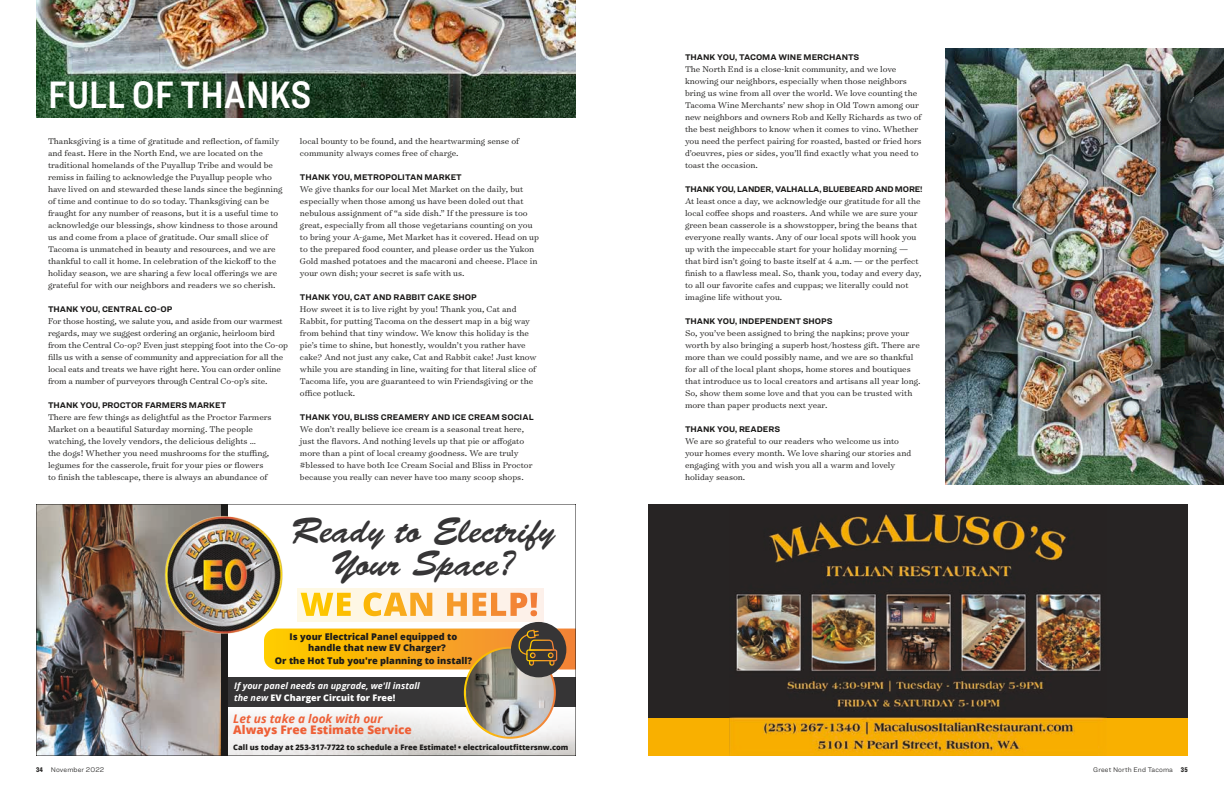
<style>
.page{position:relative;width:1224px;height:792px;background:#fff}
.page>*{position:absolute;margin:0;border:0;box-sizing:border-box;transform-origin:0 0}
.t1{font:39.7px "Ringside Condensed Semi";color:#fff}
.t2{font:35.9px/32.2px "Brush Script Std";color:#363536;text-align:center}
.t3{font:800 11.9px "Open Sans";color:#ee6037}
.t4{font:italic 700 11.9px "Open Sans";color:#ee6037}
.t5{font:300 9.5px/12px "Surveyor Text";color:#1c1b1a}
.t6{font:800 9.3px/11.1px "Open Sans";color:#1c1b1a}
.t7{font:italic 700 9px/11.4px "Open Sans";color:#fff}
.t8{font:700 8.5px "Ringside";color:#1c1b1a}
.t9{font:700 8.5px "Ringside";letter-spacing:-.02em;color:#1c1b1a}
.t10{font:800 7.6px "Open Sans";color:#1c1b1a}
.t11{font:300 7px "Ringside";letter-spacing:.015em;color:#1c1b1a}
.s1{font-weight:800;font-style:normal}
.s2{font-family:"Ringside Compressed";font-weight:900}
</style>
<div class="page">
<img style="left:36px;top:0;width:540px;height:117px">
<div style="left:648px;top:684px;width:540px;height:72px;background:#f9b000"></div>
<div style="left:648px;top:504px;width:540px;height:214px;background:#272424"></div>
<img style="left:729px;top:513px;width:378px;height:242px">
<div style="left:225px;top:677px;width:351px;height:30px;background:#363536"></div>
<svg style="left:297px;top:588px;width:246px;height:34px;background:#fbdaa2"></svg>
<img style="left:38px;top:506px;width:183px;height:248px">
<svg style="left:228px;top:708px;width:346px;height:37px"></svg>
<div style="left:221px;top:504px;width:7px;height:252px;background:#1c1b1a"></div>
<img style="left:162px;top:514px;width:125px;height:124px">
<img style="left:465px;top:648px;width:90px;height:90px;border-radius:45px">
<div style="left:464px;top:647px;width:92px;height:92px;border:2px solid #fff;border-radius:50%"></div>
<div style="left:511px;top:622px;width:55px;height:55px;background:#363536;border-radius:50%"></div>
<svg style="left:264px;top:629px;width:310px;height:41px;background:#d99d20"></svg>
<img style="left:945px;top:48px;width:279px;height:436px">
<h1 class="t1" style="left:48px;top:67px;width:265px">FULL OF THANKS</h1>
<p class="t5" style="left:48px;top:135px;width:236px">Thanksgiving is a time of gratitude and reflection, of family and feast. Here in the North End, we are located on the traditional homelands of the Puyallup Tribe and would be remiss in failing to acknowledge the Puyallup people who have lived on and stewarded these lands since the beginning of time and continue to do so today. Thanksgiving can be fraught for any number of reasons, but it is a useful time to acknowledge our blessings, show kindness to those around us and come from a place of gratitude. Our small slice of Tacoma is unmatched in beauty and resources, and we are thankful to call it home. In celebration of the kickoff to the holiday season, we are sharing a few local offerings we are grateful for with our neighbors and readers we so cherish.</p>
<p class="t8" style="left:48px;top:303px;width:126px">THANK YOU, CENTRAL CO-OP</p>
<p class="t5" style="left:48px;top:315px;width:242px">For those hosting, we salute you, and aside from our warmest regards, may we suggest ordering an organic, heirloom bird from the Central Co-op? Even just stepping foot into the Co-op fills us with a sense of community and appreciation for all the local eats and treats we have right here. You can order online from a number of purveyors through Central Co-op’s site.</p>
<p class="t8" style="left:48px;top:399px;width:180px">THANK YOU, PROCTOR FARMERS MARKET</p>
<p class="t5" style="left:48px;top:411px;width:225px">There are few things as delightful as the Proctor Farmers Market on a beautiful Saturday morning. The people watching, the lovely vendors, the delicious delights …<br>the dogs! Whether you need mushrooms for the stuffing, legumes for the casserole, fruit for your pies or flowers to finish the tablescape, there is always an abundance of</p>
<p class="t5" style="left:300px;top:135px;width:221px">local bounty to be found, and the heartwarming sense of community always comes free of charge.</p>
<p class="t8" style="left:300px;top:171px;width:163px">THANK YOU, METROPOLITAN MARKET</p>
<p class="t5" style="left:300px;top:183px;width:241px">We give thanks for our local Met Market on the daily, but especially when those among us have been doled out that nebulous assignment of “a side dish.” If the pressure is too great, especially from all those vegetarians counting on you to bring your A-game, Met Market has it covered. Head on up to the prepared food counter, and please order us the Yukon Gold mashed potatoes and the macaroni and cheese. Place in your own dish; your secret is safe with us.</p>
<p class="t8" style="left:300px;top:291px;width:178px">THANK YOU, CAT AND RABBIT CAKE SHOP</p>
<p class="t5" style="left:300px;top:303px;width:238px">How sweet it is to live right by you! Thank you, Cat and Rabbit, for putting Tacoma on the dessert map in a big way from behind that tiny window. We know this holiday is the pie’s time to shine, but honestly, wouldn’t you rather have cake? And not just any cake, Cat and Rabbit cake! Just know while you are standing in line, waiting for that literal slice of Tacoma life, you are guaranteed to win Friendsgiving or the office potluck.</p>
<p class="t8" style="left:300px;top:411px;width:235px">THANK YOU, BLISS CREAMERY AND ICE CREAM SOCIAL</p>
<p class="t5" style="left:300px;top:423px;width:234px">We don’t really believe ice cream is a seasonal treat here, just the flavors. And nothing levels up that pie or affogato more than a pint of local creamy goodness. We are truly #blessed to have both Ice Cream Social and Bliss in Proctor because you really can never have too many scoop shops.</p>
<h2 class="t2" style="left:291px;top:515px;width:265px">Ready to Electrify<br>Your Space?</h2>
<p class="t6" style="left:308px;top:630px;width:151px;text-indent:-19px">Is your Electrical Panel equipped to handle that new EV Charger?</p>
<p class="t6" style="left:275px;top:654px;width:199px">Or the Hot Tub you're planning to install?</p>
<p class="t7" style="left:234px;top:680px;width:187px">If your panel needs an upgrade, we'll install the new <span class="s1">EV Charger Circuit for Free!</span></p>
<p class="t4" style="left:233px;top:710px;width:151px">Let us take a look with our</p>
<p class="t3" style="left:233px;top:721px;width:180px">Always Free Estimate Service</p>
<p class="t10" style="left:233px;top:742px;width:337px">Call us today at 253-317-7722 to schedule a Free Estimate! • electricaloutfittersnw.com</p>
<p class="t8" style="left:685px;top:51px;width:176px">THANK YOU, TACOMA WINE MERCHANTS</p>
<p class="t5" style="left:685px;top:63px;width:238px">The North End is a close-knit community, and we love knowing our neighbors, especially when those neighbors bring us wine from all over the world. We love counting the Tacoma Wine Merchants’ new shop in Old Town among our new neighbors and owners Rob and Kelly Richards as two of the best neighbors to know when it comes to vino. Whether you need the perfect pairing for roasted, basted or fried hors d’oeuvres, pies or sides, you’ll find exactly what you need to toast the occasion.</p>
<p class="t9" style="left:685px;top:183px;width:239px">THANK YOU, LANDER, VALHALLA, BLUEBEARD AND MORE!</p>
<p class="t5" style="left:685px;top:195px;width:238px">At least once a day, we acknowledge our gratitude for all the local coffee shops and roasters. And while we are sure your green bean casserole is a showstopper, bring the beans that everyone really wants. Any of our local spots will hook you up with the impeccable start for your holiday morning — that bird isn’t going to baste itself at 4 a.m. — or the perfect finish to a flawless meal. So, thank you, today and every day, to all our favorite cafes and cuppas; we literally could not imagine life without you.</p>
<p class="t8" style="left:685px;top:315px;width:149px">THANK YOU, INDEPENDENT SHOPS</p>
<p class="t5" style="left:685px;top:327px;width:237px">So, you’ve been assigned to bring the napkins; prove your worth by also bringing a superb host/hostess gift. There are more than we could possibly name, and we are so thankful for all of the local plant shops, home stores and boutiques that introduce us to local creators and artisans all year long.<br>So, show them some love and that you can be trusted with more than paper products next year.</p>
<p class="t8" style="left:685px;top:423px;width:97px">THANK YOU, READERS</p>
<p class="t5" style="left:685px;top:435px;width:228px">We are so grateful to our readers who welcome us into your homes every month. We love sharing our stories and engaging with you and wish you all a warm and lovely holiday season.</p>
<p class="t11" style="left:36px;top:764px;width:70px"><span class="s2">34</span> November 2022</p>
<p class="t11" style="left:1093px;top:764px;width:96px">Greet North End Tacoma <span class="s2">35</span></p>
</div>
